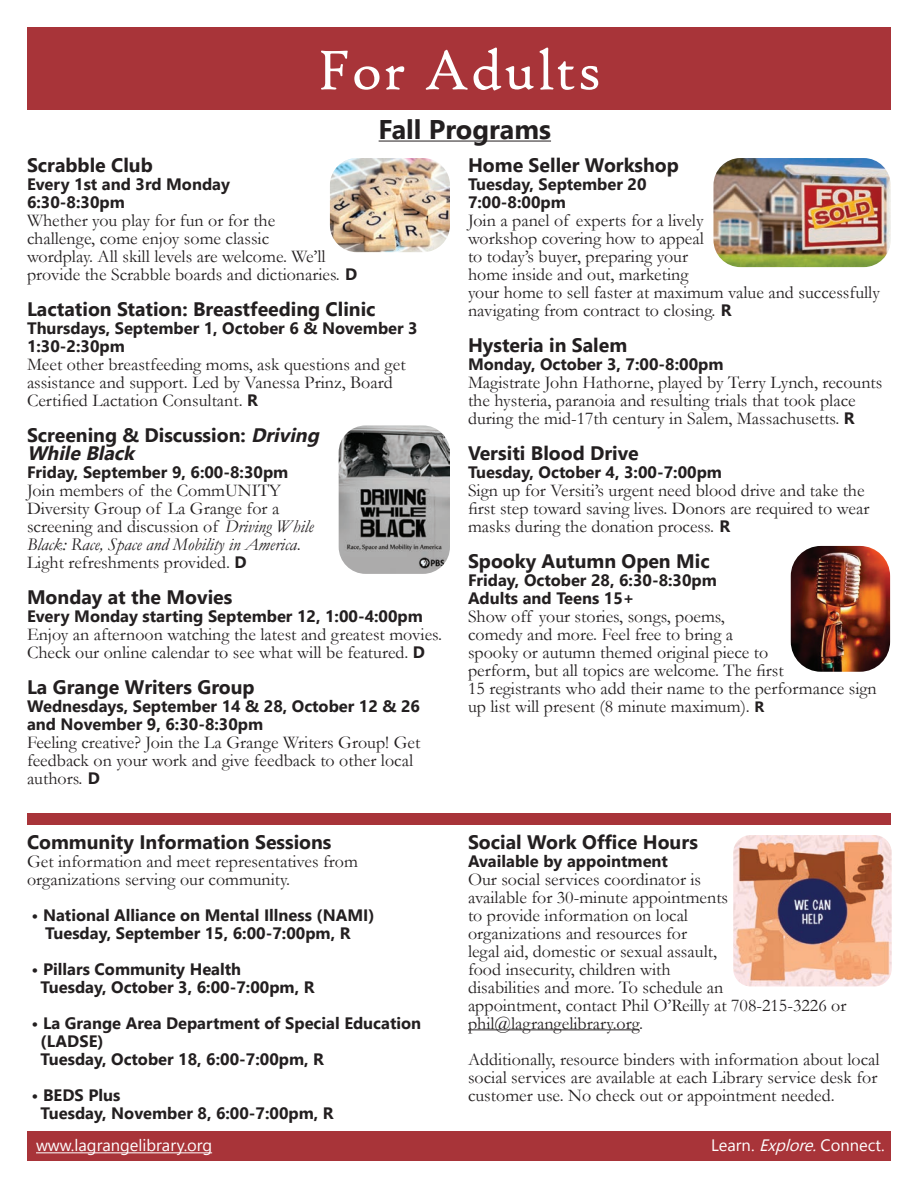
<style>
.page{position:relative;width:918px;height:1188px;background:#fff}
.page>*{position:absolute;margin:0;border:0;box-sizing:border-box;transform-origin:0 0}
.t1{font:60px "High Tower Text";letter-spacing:.025em;color:#fff}
.t2{font:700 27px "Nirmala UI";color:#231f20}
.t3{font:700 19.5px/18px "Nirmala UI";color:#231f20}
.t4{font:18px/18px "Garamond";color:#231f20}
.t5{font:700 16.5px/18px "Nirmala UI";color:#231f20}
.t6{font:16.5px "Nirmala UI";color:#fff}
.s1{font-family:"Nirmala UI";font-weight:700;font-size:16.5px}
.s2{font-style:italic}
.s3{font-family:"Nirmala UI";font-weight:700;font-size:15px}
</style>
<div class="page">
<img style="left:791px;top:546px;width:99px;height:126px">
<div style="left:27px;top:1132px;width:864px;height:29px;background:#a83439"></div>
<hr style="left:36px;top:1153px;width:176px;height:1px;background:#fff">
<div style="left:27px;top:27px;width:864px;height:82px;background:#a83439"></div>
<hr style="left:379px;top:141px;width:172px;height:1px;background:#231f20">
<img style="left:339px;top:425px;width:111px;height:149px">
<img style="left:330px;top:158px;width:120px;height:94px">
<hr style="left:468px;top:1029px;width:171px;height:1px;background:#231f20">
<div style="left:27px;top:813px;width:864px;height:12px;background:#a83439"></div>
<img style="left:713px;top:158px;width:178px;height:109px">
<img style="left:733px;top:835px;width:159px;height:151px">
<h1 class="t1" style="left:317px;top:35px;width:286px">For Adults</h1>
<h2 class="t2" style="left:379px;top:107px;width:174px">Fall Programs</h2>
<p class="t3" style="left:27px;top:155px;width:127px">Scrabble Club</p>
<p class="t5" style="left:27px;top:175px;width:204px">Every 1st and 3rd Monday<br>6:30-8:30pm</p>
<p class="t4" style="left:27px;top:211px;width:332px">Whether you play for fun or for the<br>challenge, come enjoy some classic<br>wordplay. All skill levels are welcome. We’ll provide the Scrabble boards and dictionaries. <span class="s1">D</span></p>
<p class="t3" style="left:27px;top:299px;width:350px">Lactation Station: Breastfeeding Clinic</p>
<p class="t5" style="left:27px;top:319px;width:392px">Thursdays, September 1, October 6 &amp; November 3<br>1:30-2:30pm</p>
<p class="t4" style="left:27px;top:355px;width:380px">Meet other breastfeeding moms, ask questions and get assistance and support. Led by Vanessa Prinz, Board<br>Certified Lactation Consultant. <span class="s1">R</span></p>
<p class="t3" style="left:27px;top:425px;width:300px">Screening &amp; Discussion: <span class="s2">Driving<br>WhileBlack</span></p>
<p class="t5" style="left:27px;top:463px;width:263px">Friday, September 9, 6:00-8:30pm</p>
<p class="t4" style="left:27px;top:481px;width:288px">Join members of the CommUNITY Diversity Group of La Grange for a screening and discussion of <span class="s2">Driving While Black: Race, Space and Mobility in America</span>.<br>Light refreshments provided. <span class="s1">D</span></p>
<p class="t3" style="left:27px;top:587px;width:207px">Monday at the Movies</p>
<p class="t5" style="left:27px;top:607px;width:397px">Every Monday starting September 12, 1:00-4:00pm</p>
<p class="t4" style="left:27px;top:625px;width:417px">Enjoy an afternoon watching the latest and greatest movies.<br>Check our online calendar to see what will be featured. <span class="s1">D</span></p>
<p class="t3" style="left:27px;top:677px;width:229px">La Grange Writers Group</p>
<p class="t5" style="left:27px;top:697px;width:395px">Wednesdays, September 14 &amp; 28, October 12 &amp; 26 and November 9, 6:30-8:30pm</p>
<p class="t4" style="left:27px;top:733px;width:395px">Feeling creative? Join the La Grange Writers Group! Get feedback on your work and give feedback to other local authors. <span class="s1">D</span></p>
<p class="t3" style="left:27px;top:832px;width:306px">Community Information Sessions</p>
<p class="t4" style="left:27px;top:851px;width:333px">Get information and meet representatives from organizations serving our community.</p>
<p class="t5" style="left:45px;top:905px;width:331px;text-indent:-14px">• National Alliance on Mental Illness (NAMI)<br>Tuesday, September 15, 6:00-7:00pm, R</p>
<p class="t5" style="left:41px;top:959px;width:275px;text-indent:-9px">• Pillars Community Health<br>Tuesday, October 3, 6:00-7:00pm, R</p>
<p class="t5" style="left:41px;top:1013px;width:382px;text-indent:-9px">• La Grange Area Department of Special Education (LADSE)<br>Tuesday, October 18, 6:00-7:00pm, R</p>
<p class="t5" style="left:41px;top:1085px;width:295px;text-indent:-9px">• BEDS Plus<br>Tuesday, November 8, 6:00-7:00pm, R</p>
<p class="t3" style="left:468px;top:155px;width:212px">Home Seller Workshop</p>
<p class="t5" style="left:468px;top:175px;width:180px">Tuesday, September 20<br>7:00-8:00pm</p>
<p class="t4" style="left:468px;top:211px;width:413px">Join a panel of experts for a lively<br>workshop covering how to appeal<br>to today’s buyer, preparing your<br>home inside and out, marketing<br>your home to sell faster at maximum value and successfully navigating from contract to closing. <span class="s1">R</span></p>
<p class="t3" style="left:468px;top:335px;width:161px">Hysteria in Salem</p>
<p class="t5" style="left:468px;top:355px;width:257px">Monday, October 3, 7:00-8:00pm</p>
<p class="t4" style="left:468px;top:373px;width:416px">Magistrate John Hathorne, played by Terry Lynch, recounts the hysteria, paranoia and resulting trials that took place during the mid-17th century in Salem, Massachusetts. <span class="s1">R</span></p>
<p class="t3" style="left:468px;top:443px;width:172px">Versiti Blood Drive</p>
<p class="t5" style="left:468px;top:463px;width:256px">Tuesday, October 4, 3:00-7:00pm</p>
<p class="t4" style="left:468px;top:481px;width:403px">Sign up for Versiti’s urgent need blood drive and take the first step toward saving lives. Donors are required to wear masks during the donation process. <span class="s1">R</span></p>
<p class="t3" style="left:468px;top:551px;width:243px">Spooky Autumn Open Mic</p>
<p class="t5" style="left:468px;top:571px;width:250px">Friday, October 28, 6:30-8:30pm<br>Adults and Teens 15+</p>
<p class="t4" style="left:468px;top:607px;width:410px">Show off your stories, songs, poems,<br>comedy and more. Feel free to bring a<br>spooky or autumn themed original piece to<br>perform, but all topics are welcome. The first<br>15 registrants who add their name to the performance sign up list will present (8 minute maximum). <span class="s3">R</span></p>
<p class="t3" style="left:468px;top:832px;width:231px">Social Work Office Hours</p>
<p class="t5" style="left:468px;top:851px;width:202px">Available by appointment</p>
<p class="t4" style="left:468px;top:869px;width:380px">Our social services coordinator is<br>available for 30-minute appointments<br>to provide information on local<br>organizations and resources for<br>legal aid, domestic or sexual assault,<br>food insecurity, children with<br>disabilities and more. To schedule an<br>appointment, contact Phil O’Reilly at 708-215-3226 or phil@lagrangelibrary.org.</p>
<p class="t4" style="left:468px;top:1049px;width:413px;text-align:justify">Additionally, resource binders with information about local social services are available at each Library service desk for customer use. No check out or appointment needed.</p>
<p class="t6" style="left:36px;top:1132px;width:178px">www.lagrangelibrary.org</p>
<p class="t6" style="left:711px;top:1132px;width:175px">Learn. <span class="s2">Explore.</span>Connect.</p>
</div>
